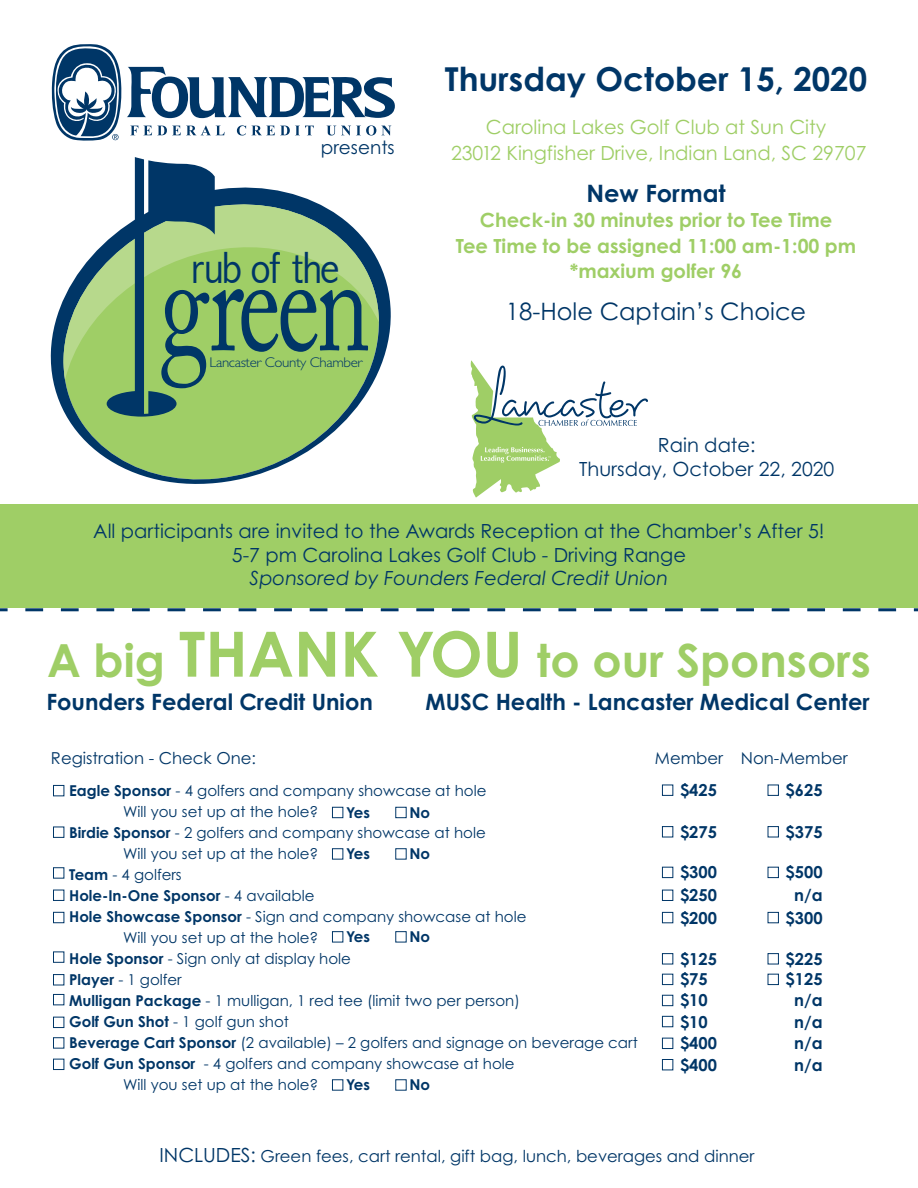
<style>
.page{position:relative;width:918px;height:1188px;background:#fff}
.page>*{position:absolute;margin:0;border:0;box-sizing:border-box;transform-origin:0 0}
.t1{font:140.25px "Adobe Caslon Pro";letter-spacing:-.04em;color:#003667;scale:.72 1}
.t2{font:700 45.6px "Century Gothic Std";color:#9fce66}
.t3{font:300 condensed 45.3px "Abadi";letter-spacing:-.025em;color:#003667;scale:1.05 1}
.t4{font:700 33px "Century Gothic Std";color:#003667}
.t5{font:24px "Century Gothic Std";color:#003667}
.t6{font:700 24px "Century Gothic Std";color:#003667}
.t7{font:700 22.5px "Century Gothic Std";color:#003667}
.t8{font:19.5px/23.4px "Century Gothic Std";color:#003667;text-align:center}
.t9{font:700 19.5px "Century Gothic Std";color:#9fce66}
.t10{font:19.5px "Century Gothic Std";color:#9fce66}
.t11{font:18.45px "Century Gothic Std";color:#003667}
.t12{font:16.5px "Century Gothic Std";color:#003667}
.bold{font:700 16.5px "Century Gothic Std";color:#003667}
.numbers{font:700 16.5px "Century Gothic Std";color:#003667}
.t13{font:15px "Century Gothic Std";color:#003667}
.t14{font:700 15px "Century Gothic Std";color:#003667}
.t15{font:300 14.1px "Gill Sans";letter-spacing:-.025em;color:#003667;scale:1.05 1}
.s1{font-style:italic}
.s2{font-size:62.4px}
.s3{font-weight:700}
.s4{font-weight:400}
.s5{font-size:19.5px}
</style>
<div class="page">
<svg style="left:50px;top:187px;width:341px;height:297px;fill:#9fce67"></svg>
<svg style="left:63px;top:195px;width:316px;height:185px;background:#9ec582"></svg>
<svg style="left:107px;top:157px;width:108px;height:260px;background:#7ea97a"></svg>
<svg style="left:470px;top:360px;width:178px;height:138px"></svg>
<div style="left:0;top:504px;width:918px;height:104px;background:#9fce66"></div>
<svg style="left:0;top:608px;width:918px;height:3px"></svg>
<div style="left:53px;top:785px;width:11px;height:11px;border:1px solid #003667"></div>
<div style="left:53px;top:827px;width:11px;height:11px;border:1px solid #003667"></div>
<div style="left:53px;top:868px;width:11px;height:10px;border:1px solid #003667"></div>
<div style="left:53px;top:890px;width:11px;height:11px;border:1px solid #003667"></div>
<div style="left:53px;top:912px;width:11px;height:11px;border:1px solid #003667"></div>
<div style="left:53px;top:952px;width:11px;height:11px;border:1px solid #003667"></div>
<div style="left:53px;top:974px;width:11px;height:11px;border:1px solid #003667"></div>
<div style="left:53px;top:994px;width:11px;height:11px;border:1px solid #003667"></div>
<svg style="left:52px;top:44px;width:343px;height:97px"></svg>
<div style="left:53px;top:1038px;width:11px;height:10px;border:1px solid #003667"></div>
<div style="left:53px;top:1017px;width:11px;height:11px;border:1px solid #003667"></div>
<div style="left:53px;top:1059px;width:11px;height:11px;border:1px solid #003667"></div>
<div style="left:662px;top:785px;width:11px;height:11px;border:1px solid #003667"></div>
<div style="left:332px;top:807px;width:11px;height:11px;border:1px solid #003667"></div>
<div style="left:332px;top:1080px;width:11px;height:10px;border:1px solid #003667"></div>
<div style="left:332px;top:849px;width:11px;height:10px;border:1px solid #003667"></div>
<div style="left:332px;top:931px;width:11px;height:11px;border:1px solid #003667"></div>
<div style="left:396px;top:807px;width:10px;height:11px;border:1px solid #003667"></div>
<div style="left:768px;top:785px;width:11px;height:11px;border:1px solid #003667"></div>
<div style="left:662px;top:826px;width:11px;height:11px;border:1px solid #003667"></div>
<div style="left:768px;top:826px;width:11px;height:11px;border:1px solid #003667"></div>
<div style="left:662px;top:867px;width:11px;height:11px;border:1px solid #003667"></div>
<div style="left:768px;top:867px;width:11px;height:11px;border:1px solid #003667"></div>
<div style="left:768px;top:912px;width:11px;height:11px;border:1px solid #003667"></div>
<div style="left:768px;top:953px;width:11px;height:11px;border:1px solid #003667"></div>
<div style="left:662px;top:890px;width:11px;height:11px;border:1px solid #003667"></div>
<div style="left:662px;top:995px;width:11px;height:11px;border:1px solid #003667"></div>
<div style="left:662px;top:1016px;width:11px;height:11px;border:1px solid #003667"></div>
<div style="left:662px;top:912px;width:11px;height:11px;border:1px solid #003667"></div>
<div style="left:662px;top:953px;width:11px;height:11px;border:1px solid #003667"></div>
<div style="left:662px;top:974px;width:11px;height:11px;border:1px solid #003667"></div>
<div style="left:768px;top:974px;width:11px;height:11px;border:1px solid #003667"></div>
<div style="left:662px;top:1038px;width:11px;height:11px;border:1px solid #003667"></div>
<div style="left:662px;top:1059px;width:11px;height:11px;border:1px solid #003667"></div>
<p class="t11" style="left:321px;top:136px;width:75px">presents</p>
<p class="t3" style="left:191px;top:242px;width:143px">rub of the</p>
<p class="t1" style="left:160px;top:220px;width:293px">green</p>
<p class="t15" style="left:209px;top:355px;width:147px">Lancaster County Chamber</p>
<p class="t4" style="left:445px;top:58px;width:424px">Thursday October 15, 2020</p>
<p class="t10" style="left:486px;top:115px;width:342px">Carolina Lakes Golf Club at Sun City</p>
<p class="t10" style="left:451px;top:141px;width:417px">23012 Kingfisher Drive, Indian Land, SC 29707</p>
<p class="t6" style="left:586px;top:178px;width:141px">New Format</p>
<p class="t9" style="left:480px;top:208px;width:354px">Check-in 30 minutes prior to Tee Time</p>
<p class="t9" style="left:456px;top:234px;width:402px">Tee Time to be assigned 11:00 am-1:00 pm</p>
<p class="t9" style="left:570px;top:259px;width:174px">*maxium golfer 96</p>
<p class="t5" style="left:506px;top:297px;width:302px">18-Hole Captain’s Choice</p>
<p class="t8" style="left:658px;top:433px;width:99px">Rain date:</p>
<p class="t8" style="left:579px;top:457px;width:257px">Thursday, October 22, 2020</p>
<p class="t8" style="left:93px;top:519px;width:733px">All participants are invited to the Awards Reception at the Chamber’s After 5!</p>
<p class="t8" style="left:232px;top:543px;width:456px">5-7 pm Carolina Lakes Golf Club - Driving Range<br><span class="s1">Sponsored by Founders Federal Credit Union</span></p>
<p class="t2" style="left:47px;top:632px;width:825px">A big <span class="s2">THANK YOU</span> to our Sponsors</p>
<p class="t7" style="left:46px;top:687px;width:328px">Founders Federal Credit Union</p>
<p class="t7" style="left:425px;top:687px;width:446px">MUSC Health - Lancaster Medical Center</p>
<p class="t12" style="left:51px;top:748px;width:207px">Registration - Check One:</p>
<p class="t12" style="left:655px;top:748px;width:70px">Member</p>
<p class="t12" style="left:741px;top:748px;width:108px">Non-Member</p>
<p class="t13" style="left:69px;top:781px;width:419px"><span class="s3">Eagle Sponsor</span> - 4 golfers and company showcase at hole</p>
<p class="t13" style="left:123px;top:802px;width:197px">Will you set up at the hole?</p>
<p class="t13" style="left:69px;top:823px;width:418px"><span class="s3">Birdie Sponsor</span> - 2 golfers and company showcase at hole</p>
<p class="t13" style="left:123px;top:844px;width:197px">Will you set up at the hole?</p>
<p class="t13" style="left:69px;top:865px;width:114px"><span class="s3">Team</span> - 4 golfers</p>
<p class="t14" style="left:69px;top:886px;width:247px">Hole-In-One Sponsor <span class="s4">- 4 available</span></p>
<p class="t13" style="left:69px;top:907px;width:459px"><span class="s3">Hole Showcase Sponsor</span> - Sign and company showcase at hole</p>
<p class="t13" style="left:123px;top:928px;width:197px">Will you set up at the hole?</p>
<p class="t13" style="left:69px;top:949px;width:283px"><span class="s3">Hole Sponsor</span> - Sign only at display hole</p>
<p class="t13" style="left:69px;top:970px;width:114px"><span class="s3">Player</span> - 1 golfer</p>
<p class="t13" style="left:69px;top:991px;width:452px"><span class="s3">Mulligan Package</span> - 1 mulligan, 1 red tee (limit two per person)</p>
<p class="t13" style="left:69px;top:1012px;width:221px"><span class="s3">Golf Gun Shot</span> - 1 golf gun shot</p>
<p class="t13" style="left:69px;top:1033px;width:570px"><span class="s3">Beverage Cart Sponsor</span> (2 available) – 2 golfers and signage on beverage cart</p>
<p class="t13" style="left:69px;top:1054px;width:447px"><span class="s3">Golf Gun Sponsor</span> - 4 golfers and company showcase at hole</p>
<p class="t13" style="left:123px;top:1075px;width:197px">Will you set up at the hole?</p>
<p class="numbers" style="left:680px;top:780px;width:38px">$425</p>
<p class="bold" style="left:680px;top:821px;width:38px">$275</p>
<p class="bold" style="left:680px;top:862px;width:38px">$300</p>
<p class="bold" style="left:680px;top:907px;width:38px">$200</p>
<p class="bold" style="left:680px;top:949px;width:38px">$125</p>
<p class="bold" style="left:680px;top:969px;width:29px">$75</p>
<p class="bold" style="left:786px;top:780px;width:38px">$625</p>
<p class="bold" style="left:786px;top:821px;width:38px">$375</p>
<p class="bold" style="left:786px;top:862px;width:38px">$500</p>
<p class="bold" style="left:786px;top:907px;width:38px">$300</p>
<p class="bold" style="left:786px;top:949px;width:38px">$225</p>
<p class="bold" style="left:786px;top:969px;width:38px">$125</p>
<p class="t14" style="left:346px;top:803px;width:25px">Yes</p>
<p class="t14" style="left:409px;top:803px;width:22px">No</p>
<p class="t14" style="left:346px;top:845px;width:25px">Yes</p>
<p class="t14" style="left:409px;top:845px;width:22px">No</p>
<p class="bold" style="left:680px;top:885px;width:38px">$250</p>
<p class="bold" style="left:794px;top:885px;width:30px">n/a</p>
<p class="t14" style="left:346px;top:927px;width:25px">Yes</p>
<p class="t14" style="left:409px;top:927px;width:22px">No</p>
<p class="bold" style="left:680px;top:990px;width:29px">$10</p>
<p class="bold" style="left:680px;top:1011px;width:29px">$10</p>
<p class="bold" style="left:794px;top:990px;width:30px">n/a</p>
<p class="bold" style="left:794px;top:1011px;width:30px">n/a</p>
<p class="bold" style="left:680px;top:1033px;width:38px">$400</p>
<p class="bold" style="left:680px;top:1054px;width:38px">$400</p>
<p class="bold" style="left:794px;top:1033px;width:30px">n/a</p>
<p class="bold" style="left:794px;top:1054px;width:30px">n/a</p>
<p class="t14" style="left:346px;top:1076px;width:25px">Yes</p>
<p class="t14" style="left:409px;top:1076px;width:22px">No</p>
<p class="t12" style="left:159px;top:1146px;width:597px"><span class="s5">INCLUDES:</span> Green fees, cart rental, gift bag, lunch, beverages and dinner</p>
</div>
